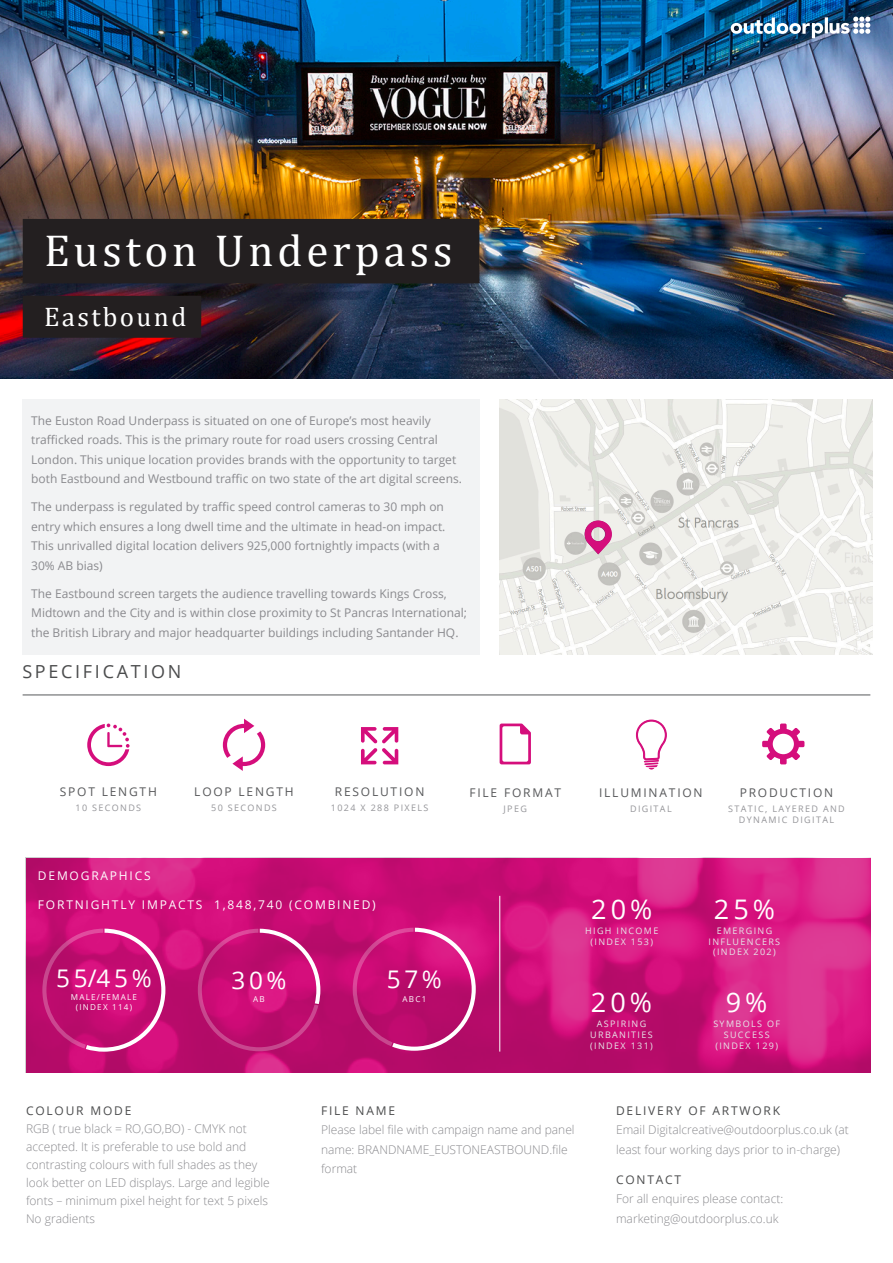
<style>
.page{position:relative;width:893px;height:1263px;background:#fff}
.page>*{position:absolute;margin:0;border:0;box-sizing:border-box;transform-origin:0 0}
.t1{font:45px "Cambria";letter-spacing:.09em;color:#fff}
.t2{font:27px "Open Sans";color:#fff}
.t3{font:27px "Cambria";letter-spacing:.09em;color:#fff}
.t4{font:24.3px "Open Sans";letter-spacing:.15em;color:#fff}
.t5{font:18px "Open Sans";letter-spacing:.15em;color:#4b4c4d}
.t6{font:12px/19.5px "Open Sans";color:#8a8a8e}
.t7{font:300 12px/18px "Open Sans";color:#8a8a8e}
.t8{font:12px "Open Sans";letter-spacing:.15em;color:#57585a}
.t9{font:12px "Open Sans";letter-spacing:.15em;color:#fff}
.t10{font:12px "Open Sans";letter-spacing:.15em;color:#4b4c4d}
.t11{font:9px/10.8px "Open Sans";letter-spacing:.15em;color:#e6e7e9;text-align:center}
.t12{font:9px/10.8px "Open Sans";letter-spacing:.15em;color:#959599;text-align:center}
.t13{font:8.1px/9.8px "Open Sans";letter-spacing:.15em;color:#fff;text-align:center}
</style>
<div class="page">
<img style="left:0;top:0;width:893px;height:378px">
<svg style="left:87px;top:723px;width:43px;height:43px"></svg>
<svg style="left:223px;top:719px;width:42px;height:52px"></svg>
<svg style="left:361px;top:727px;width:37px;height:37px"></svg>
<svg style="left:500px;top:723px;width:31px;height:41px"></svg>
<svg style="left:762px;top:723px;width:42px;height:41px"></svg>
<svg style="left:636px;top:719px;width:31px;height:50px"></svg>
<svg style="left:26px;top:858px;width:845px;height:214px;background:#cc167a"></svg>
<svg style="left:198px;top:929px;width:122px;height:122px;background:#c61778"></svg>
<hr style="left:23px;top:695px;width:847px;height:1px;background:#57585a">
<hr style="left:499px;top:896px;width:1px;height:155px;background:#fff">
<div style="left:23px;top:219px;width:456px;height:64px;background:#231f20"></div>
<div style="left:23px;top:296px;width:178px;height:42px;background:#231f20"></div>
<hr style="left:825px;top:17px;width:3px;height:16px;background:#fff">
<img style="left:731px;top:18px;width:92px;height:20px">
<svg style="left:829px;top:17px;width:41px;height:17px"></svg>
<img style="left:500px;top:399px;width:373px;height:256px">
<div style="left:22px;top:399px;width:457px;height:256px;background:#f2f3f4"></div>
<svg style="left:585px;top:520px;width:27px;height:34px"></svg>
<svg style="left:42px;top:929px;width:123px;height:123px;background:#cb1c7d"></svg>
<svg style="left:353px;top:928px;width:123px;height:123px;background:#c61c7a"></svg>
<p class="t1" style="left:44px;top:223px;width:410px">Euston Underpass</p>
<p class="t3" style="left:44px;top:300px;width:144px">Eastbound</p>
<p class="t6" style="left:31px;top:410px;width:432px">The Euston Road Underpass is situated on one of Europe’s most heavily trafficked roads. This is the primary route for road users crossing Central London. This unique location provides brands with the opportunity to target both Eastbound and Westbound traffic on two state of the art digital screens.</p>
<p class="t6" style="left:31px;top:497px;width:416px">The underpass is regulated by traffic speed control cameras to 30 mph on entry which ensures a long dwell time and the ultimate in head-on impact.<br>This unrivalled digital location delivers 925,000 fortnightly impacts (with a 30% AB bias)</p>
<p class="t6" style="left:31px;top:583px;width:437px">The Eastbound screen targets the audience travelling towards Kings Cross,<br>Midtown and the City and is within close proximity to St Pancras International; the British Library and major headquarter buildings including Santander HQ.</p>
<p class="t5" style="left:22px;top:660px;width:161px">SPECIFICATION</p>
<p class="t8" style="left:60px;top:784px;width:99px">SPOT LENGTH</p>
<p class="t12" style="left:76px;top:802px;width:67px">10 SECONDS</p>
<p class="t8" style="left:194px;top:784px;width:101px">LOOP LENGTH</p>
<p class="t12" style="left:211px;top:802px;width:67px">50 SECONDS</p>
<p class="t8" style="left:335px;top:784px;width:91px">RESOLUTION</p>
<p class="t12" style="left:331px;top:802px;width:99px">1024 X 288 PIXELS</p>
<p class="t9" style="left:38px;top:868px;width:114px">DEMOGRAPHICS</p>
<p class="t9" style="left:38px;top:896px;width:339px">FORTNIGHTLY IMPACTS 1,848,740 (COMBINED)</p>
<p class="t4" style="left:56px;top:961px;width:97px">55/45%</p>
<p class="t13" style="left:71px;top:992px;width:68px">MALE/FEMALE (INDEX 114)</p>
<p class="t4" style="left:232px;top:963px;width:57px">30%</p>
<p class="t13" style="left:253px;top:994px;width:13px">AB</p>
<p class="t4" style="left:387px;top:963px;width:57px">57%</p>
<p class="t13" style="left:403px;top:994px;width:25px">ABC1</p>
<p class="t8" style="left:469px;top:784px;width:93px">FILE FORMAT</p>
<p class="t12" style="left:504px;top:803px;width:25px">JPEG</p>
<p class="t8" style="left:599px;top:784px;width:105px">ILLUMINATION</p>
<p class="t12" style="left:630px;top:803px;width:43px">DIGITAL</p>
<p class="t8" style="left:740px;top:784px;width:95px">PRODUCTION</p>
<p class="t12" style="left:728px;top:803px;width:118px">STATIC, LAYERED AND<br>DYNAMIC DIGITAL</p>
<p class="t2" style="left:591px;top:890px;width:63px">20%</p>
<p class="t11" style="left:585px;top:925px;width:75px">HIGH INCOME</p>
<p class="t11" style="left:590px;top:936px;width:64px">(INDEX 153)</p>
<p class="t2" style="left:591px;top:984px;width:63px">20%</p>
<p class="t11" style="left:590px;top:1018px;width:64px">ASPIRING<br>URBANITIES</p>
<p class="t11" style="left:590px;top:1040px;width:64px">(INDEX 131)</p>
<p class="t2" style="left:714px;top:890px;width:63px">25%</p>
<p class="t11" style="left:709px;top:925px;width:73px">EMERGING<br>INFLUENCERS</p>
<p class="t11" style="left:713px;top:946px;width:64px">(INDEX 202)</p>
<p class="t2" style="left:726px;top:984px;width:43px">9%</p>
<p class="t11" style="left:713px;top:1018px;width:68px">SYMBOLS OF<br>SUCCESS</p>
<p class="t11" style="left:715px;top:1040px;width:64px">(INDEX 129)</p>
<p class="t10" style="left:26px;top:1102px;width:107px">COLOUR MODE</p>
<p class="t7" style="left:26px;top:1119px;width:245px">RGB ( true black = RO,GO,BO) - CMYK not accepted. It is preferable to use bold and contrasting colours with full shades as they look better on LED displays. Large and legible fonts – minimum pixel height for text 5 pixels No gradients</p>
<p class="t10" style="left:321px;top:1102px;width:76px">FILE NAME</p>
<p class="t7" style="left:321px;top:1120px;width:255px;line-height:19.5px">Please label file with campaign name and panel name: BRANDNAME_EUSTONEASTBOUND.file format</p>
<p class="t10" style="left:616px;top:1102px;width:166px">DELIVERY OF ARTWORK</p>
<p class="t7" style="left:616px;top:1120px;width:234px;line-height:19.5px">Email Digitalcreative@outdoorplus.co.uk (at least four working days prior to in-charge)</p>
<p class="t10" style="left:616px;top:1171px;width:67px">CONTACT</p>
<p class="t7" style="left:616px;top:1189px;width:169px;line-height:19.5px">For all enquires please contact: marketing@outdoorplus.co.uk</p>
</div>
